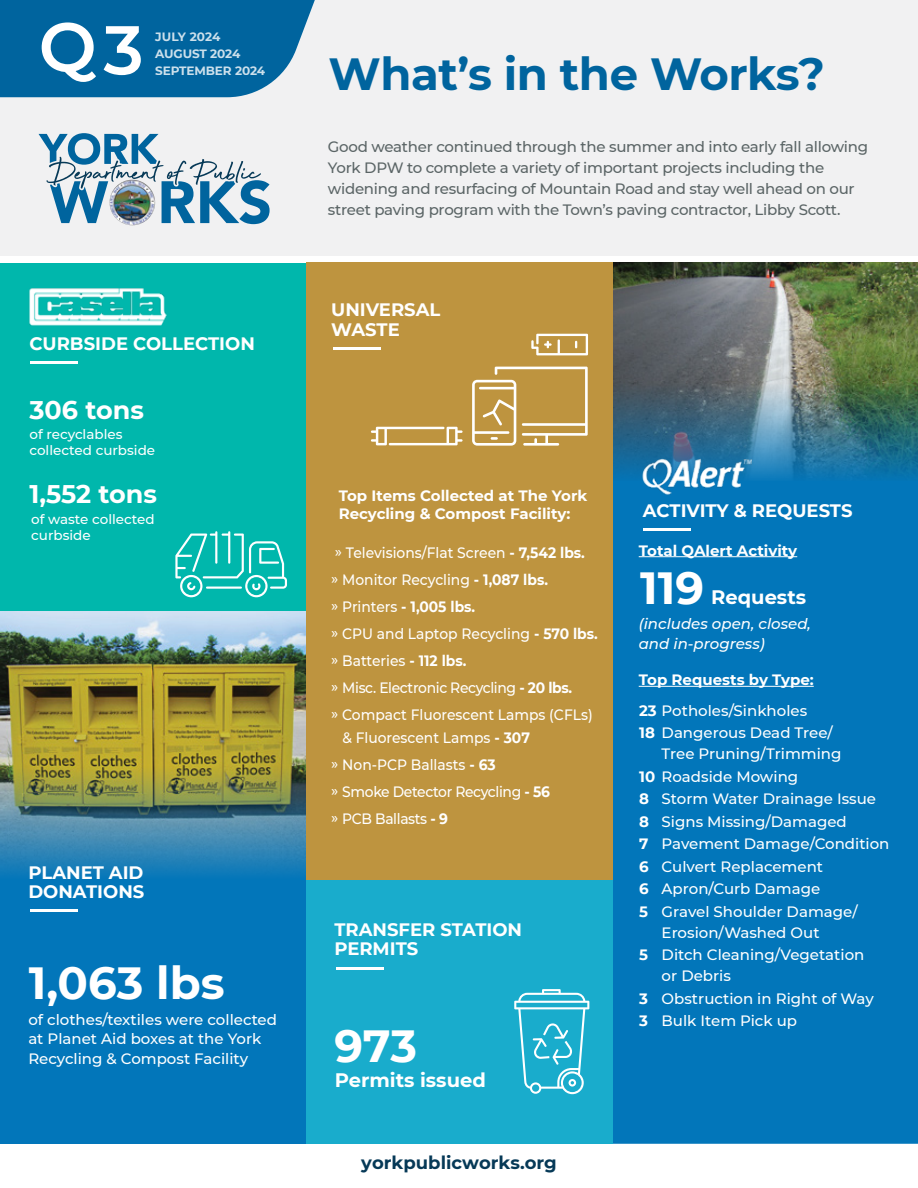
<style>
.page{position:relative;width:918px;height:1188px;background:#fff}
.page>*{position:absolute;margin:0;border:0;box-sizing:border-box;transform-origin:0 0}
.t1{font:600 68.85px "Montserrat";color:#fff}
.t2{font:700 45px "Montserrat";letter-spacing:-.01em;color:#00649e}
.t3{font:700 45px "Montserrat";color:#fff}
.t4{font:700 25.5px "Montserrat";color:#fff}
.t5{font:700 19.5px "Montserrat";color:#fff}
.t6{font:700 18px/19.5px "Montserrat";color:#fff}
.t7{font:700 18px "Montserrat";color:#063957}
.t8{font:500 15px/22.5px "Montserrat";color:#fff}
.t9{font:500 15px/21px "Montserrat";letter-spacing:-.02em;color:#5b6566}
.t10{font:500 15px/27px "Montserrat";color:#fff;scale:.93 1}
.t11{font:700 15px/18px "Montserrat";color:#fff}
.t12{font:500 15px/27px "Montserrat";letter-spacing:-.02em;color:#fff;scale:.93 1}
.t13{font:italic 500 15px/19.5px "Montserrat";color:#fff}
.t14{font:500 13.5px/16.5px "Montserrat";color:#fff}
.t15{font:700 12px/17px "Montserrat";letter-spacing:-.01em;color:#fff}
.s1{font-weight:700}
</style>
<div class="page">
<div style="left:612px;top:263px;width:306px;height:881px;background:#0276ba"></div>
<img style="left:612px;top:263px;width:306px;height:109px">
<img style="left:612px;top:372px;width:306px;height:109px">
<div style="left:0;top:263px;width:306px;height:349px;background:#00b7ac"></div>
<img style="left:29px;top:288px;width:138px;height:38px">
<hr style="left:30px;top:362px;width:48px;height:2px;background:#fff">
<div style="left:0;top:0;width:918px;height:255px;background:#f1f1f2"></div>
<div style="left:0;top:0;width:315px;height:97px;background:#00649e"></div>
<svg style="left:39px;top:133px;width:231px;height:91px"></svg>
<div style="left:0;top:874px;width:306px;height:270px;background:#0276ba"></div>
<img style="left:0;top:611px;width:306px;height:125px">
<img style="left:0;top:736px;width:306px;height:138px">
<hr style="left:30px;top:909px;width:48px;height:3px;background:#fff">
<hr style="left:639px;top:686px;width:175px;height:1px;background:#fff">
<hr style="left:639px;top:556px;width:158px;height:1px;background:#fff">
<div style="left:306px;top:263px;width:306px;height:618px;background:#be943f"></div>
<hr style="left:333px;top:347px;width:48px;height:3px;background:#fff">
<div style="left:306px;top:881px;width:306px;height:263px;background:#19accc"></div>
<hr style="left:336px;top:967px;width:48px;height:3px;background:#fff">
<svg style="left:514px;top:989px;width:75px;height:105px"></svg>
<hr style="left:643px;top:528px;width:48px;height:3px;background:#fff">
<img style="left:641px;top:457px;width:112px;height:38px">
<svg style="left:175px;top:531px;width:112px;height:66px"></svg>
<svg style="left:531px;top:334px;width:57px;height:21px"></svg>
<svg style="left:371px;top:427px;width:92px;height:18px"></svg>
<svg style="left:472px;top:367px;width:116px;height:79px"></svg>
<h1 class="t1" style="left:39px;top:0;width:106px">Q3</h1>
<p class="t15" style="left:155px;top:28px;width:87px">JULY 2024<br>AUGUST 2024</p>
<p class="t15" style="left:155px;top:61px;width:112px">SEPTEMBER 2024</p>
<p class="t6" style="left:29px;top:333px;width:227px">CURBSIDE COLLECTION</p>
<h3 class="t4" style="left:29px;top:392px;width:116px">306 tons</h3>
<p class="t14" style="left:29px;top:425px;width:127px">of recyclables collected curbside</p>
<h3 class="t4" style="left:29px;top:475px;width:129px">1,552 tons</h3>
<p class="t14" style="left:31px;top:510px;width:125px">of waste collected curbside</p>
<p class="t6" style="left:28px;top:862px;width:118px">PLANET AID<br>DONATIONS</p>
<h2 class="t3" style="left:29px;top:950px;width:197px">1,063 lbs</h2>
<p class="t8" style="left:28px;top:1009px;width:250px;line-height:19.5px">of clothes/textiles were collected at Planet Aid boxes at the York<br>Recycling &amp; Compost Facility</p>
<h2 class="t2" style="left:329px;top:42px;width:498px">What’s in the Works?</h2>
<p class="t9" style="left:328px;top:135px;width:542px">Good weather continued through the summer and into early fall allowing York DPW to complete a variety of important projects including the widening and resurfacing of Mountain Road and stay well ahead on our street paving program with the Town’s paving contractor, Libby Scott.</p>
<p class="t6" style="left:331px;top:299px;width:111px">UNIVERSAL<br>WASTE</p>
<p class="t11" style="left:339px;top:486px;width:250px">Top Items Collected at The York<br>Recycling &amp; Compost Facility:</p>
<p class="t10" style="left:331px;top:539px;width:288px">» Televisions/Flat Screen <span class="s1">- 7,542 lbs.<br></span>» Monitor Recycling <span class="s1">- 1,087 lbs.<br></span>» Printers <span class="s1">- 1,005 lbs.<br></span>» CPU and Laptop Recycling <span class="s1">- 570 lbs. </span>» Batteries <span class="s1">- 112 lbs.<br></span>» Misc. Electronic Recycling <span class="s1">- 20 lbs.<br></span>» Compact Fluorescent Lamps (CFLs)</p>
<p class="t12" style="left:331px;top:723px;width:237px;text-indent:11px">&amp; Fluorescent Lamps <span class="s1">- 307<br></span>» Non-PCP Ballasts <span class="s1">- 63<br></span>» Smoke Detector Recycling <span class="s1">- 56 </span>» PCB Ballasts <span class="s1">- 9</span></p>
<p class="t6" style="left:334px;top:919px;width:189px">TRANSFER STATION<br>PERMITS</p>
<h2 class="t3" style="left:334px;top:1014px;width:84px">973</h2>
<h3 class="t5" style="left:335px;top:1066px;width:153px">Permits issued</h3>
<p class="t7" style="left:361px;top:1150px;width:197px">yorkpublicworks.org</p>
<p class="t6" style="left:643px;top:500px;width:211px">ACTIVITY &amp; REQUESTS</p>
<p class="t11" style="left:639px;top:541px;width:160px">Total QAlert Activity</p>
<h2 class="t3" style="left:640px;top:556px;width:65px">119</h2>
<h3 class="t5" style="left:711px;top:583px;width:96px">Requests</h3>
<p class="t13" style="left:639px;top:614px;width:174px">(includes open, closed, and in-progress)</p>
<p class="t11" style="left:639px;top:670px;width:177px">Top Requests by Type:</p>
<p class="t8" style="left:639px;top:699px;width:195px"><span class="s1">23</span> Potholes/Sinkholes<br><span class="s1">18</span> Dangerous Dead Tree/</p>
<p class="t8" style="left:639px;top:742px;width:252px;text-indent:22px">Tree Pruning/Trimming<br><span class="s1">10</span> Roadside Mowing<br><span class="s1">8</span> Storm Water Drainage Issue<br><span class="s1">8</span> Signs Missing/Damaged<br><span class="s1">7</span> Pavement Damage/Condition<br><span class="s1">6</span> Culvert Replacement<br><span class="s1">6</span> Apron/Curb Damage<br><span class="s1">5</span> Gravel Shoulder Damage/</p>
<p class="t8" style="left:639px;top:921px;width:227px;text-indent:22px">Erosion/Washed Out<br><span class="s1">5</span> Ditch Cleaning/Vegetation</p>
<p class="t8" style="left:639px;top:964px;width:236px;text-indent:22px">or Debris<br><span class="s1">3</span> Obstruction in Right of Way<br><span class="s1">3</span> Bulk Item Pick up</p>
</div>
